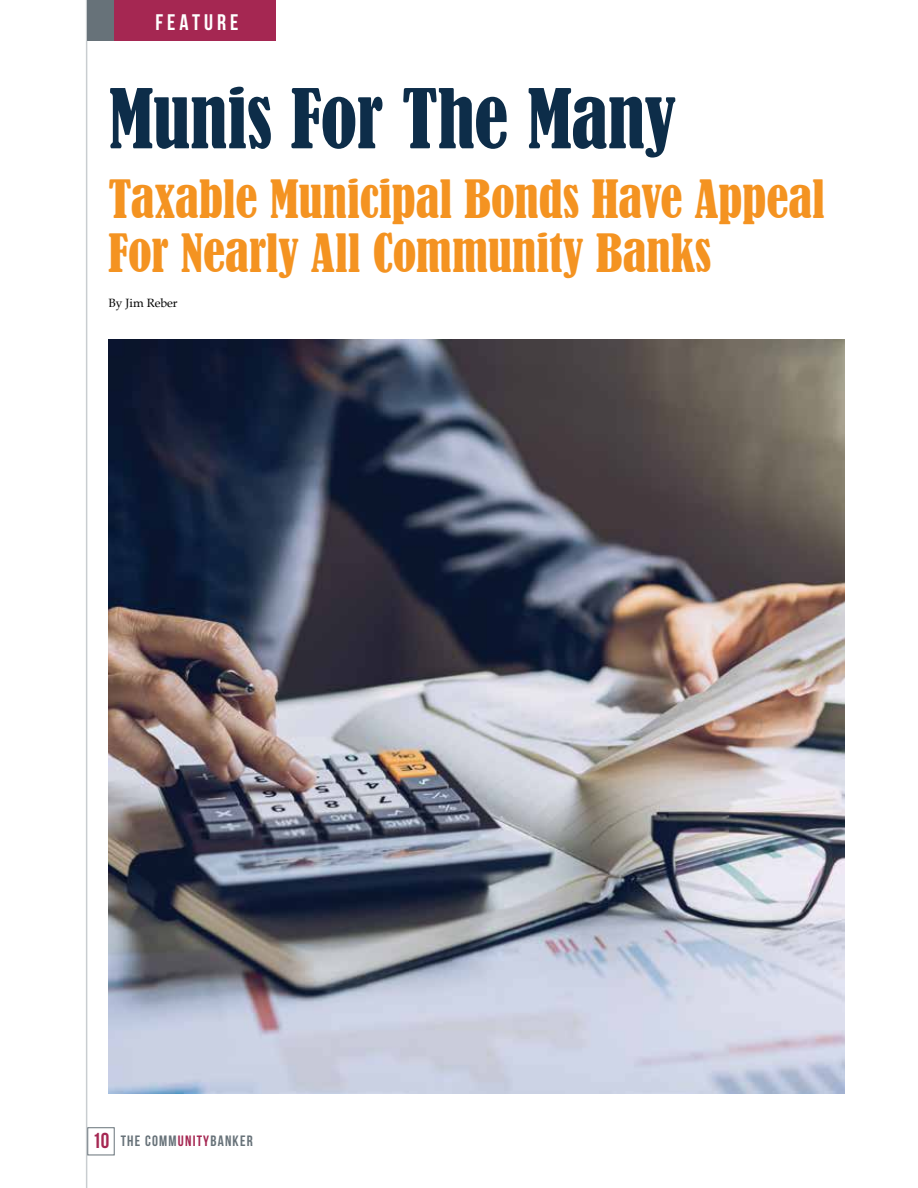
<style>
.page{position:relative;width:918px;height:1188px;background:#fff}
.page>*{position:absolute;margin:0;border:0;box-sizing:border-box;transform-origin:0 0}
.t1{font:condensed 76.5px "Bernard";letter-spacing:-.005em;color:#0d2d49}
.t2{font:condensed 49.5px/54px "Bernard";letter-spacing:-.005em;color:#f49321}
.t3{font:22.5px "Bebas Neue";letter-spacing:.18em;color:#fff}
.t4{font:15px "Bebas Neue";letter-spacing:.08em;color:#677279}
.t5{font:12px "Book Antiqua";color:#000}
.s1{font-size:21.6px;color:#a52752}
.s2{color:#a52752}
</style>
<div class="page">
<div style="left:87px;top:0;width:28px;height:41px;background:#677279"></div>
<div style="left:115px;top:0;width:161px;height:41px;background:#a52752"></div>
<div style="left:87px;top:1127px;width:28px;height:28px;border:1px solid #677279"></div>
<hr style="left:86px;top:0;width:1px;height:1188px;background:#8b9399">
<img style="left:109px;top:339px;width:736px;height:754px">
<p class="t3" style="left:156px;top:10px;width:84px">FEATURE</p>
<h1 class="t1" style="left:109px;top:74px;width:569px">Munis For The Many</h1>
<p class="t2" style="left:109px;top:173px;width:718px">Taxable Municipal Bonds Have Appeal<br>For Nearly All Community Banks</p>
<p class="t5" style="left:109px;top:295px;width:70px">By Jim Reber</p>
<p class="t4" style="left:92px;top:1133px;width:162px"><span class="s1">10</span> THE COMM<span class="s2">UNITY</span>BANKER</p>
</div>
